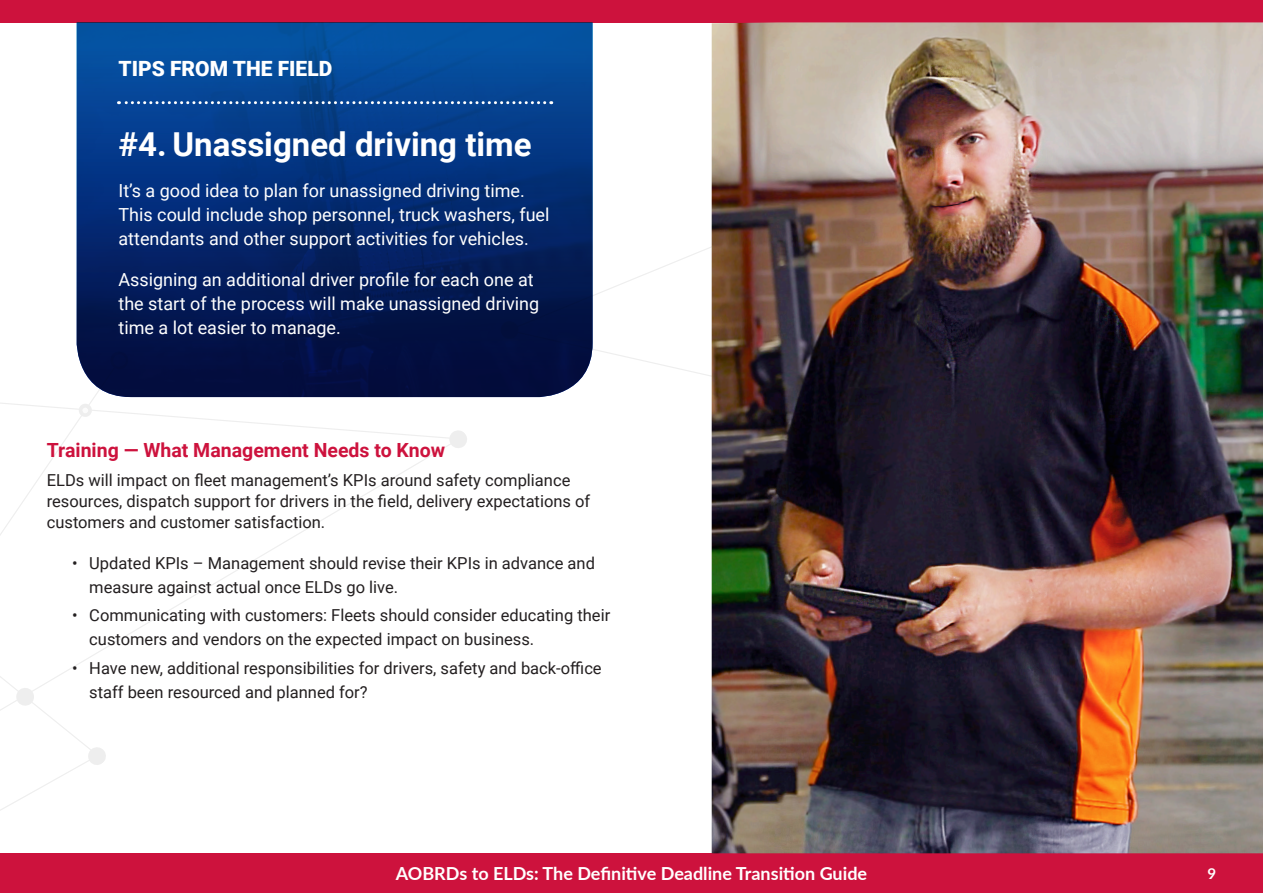
<style>
.page{position:relative;width:1263px;height:893px;background:#fff}
.page>*{position:absolute;margin:0;border:0;box-sizing:border-box;transform-origin:0 0}
.t1{font:700 33px "Roboto";color:#fff}
.t2{font:900 21px "Roboto";color:#fff}
.t3{font:700 19.5px "Roboto";color:#cd123d}
.t4{font:18px/24px "Roboto";color:#fff}
.t5{font:700 18px "Lato";color:#fff}
.t6{font:16.5px/24px "Roboto";color:#231f20}
.t7{font:700 15px "Lato";color:#fff}
</style>
<div class="page">
<svg style="left:0;top:254px;width:468px;height:557px"></svg>
<svg style="left:82px;top:407px;width:7px;height:7px"></svg>
<div style="left:0;top:853px;width:1263px;height:40px;background:#cd123d"></div>
<div style="left:0;top:0;width:1263px;height:22px;background:#cd123d"></div>
<svg style="left:77px;top:22px;width:516px;height:375px;background:#052d70"></svg>
<svg style="left:118px;top:101px;width:427px;height:3px"></svg>
<img style="left:712px;top:22px;width:551px;height:831px">
<p class="t2" style="left:118px;top:54px;width:215px">TIPS FROM THE FIELD</p>
<h1 class="t1" style="left:118px;top:122px;width:415px">#4. Unassigned driving time</h1>
<p class="t4" style="left:118px;top:178px;width:433px">It’s a good idea to plan for unassigned driving time.<br>This could include shop personnel, truck washers, fuel attendants and other support activities for vehicles.</p>
<p class="t4" style="left:118px;top:267px;width:422px">Assigning an additional driver profile for each one at the start of the process will make unassigned driving time a lot easier to manage.</p>
<p class="t3" style="left:47px;top:436px;width:400px">Training — What Management Needs to Know</p>
<p class="t6" style="left:47px;top:469px;width:545px;line-height:21px">ELDs will impact on fleet management’s KPIs around safety compliance resources, dispatch support for drivers in the field, delivery expectations of customers and customer satisfaction.</p>
<p class="t6" style="left:89px;top:551px;width:507px;text-indent:-17px">• Updated KPIs – Management should revise their KPIs in advance and measure against actual once ELDs go live.</p>
<p class="t6" style="left:89px;top:603px;width:522px;text-indent:-17px">• Communicating with customers: Fleets should consider educating their customers and vendors on the expected impact on business.</p>
<p class="t6" style="left:89px;top:655px;width:514px;text-indent:-17px">• Have new, additional responsibilities for drivers, safety and back-office staff been resourced and planned for?</p>
<p class="t5" style="left:396px;top:861px;width:473px">AOBRDs to ELDs: The Definitive Deadline Transition Guide</p>
<p class="t7" style="left:1207px;top:863px;width:10px">9</p>
</div>
